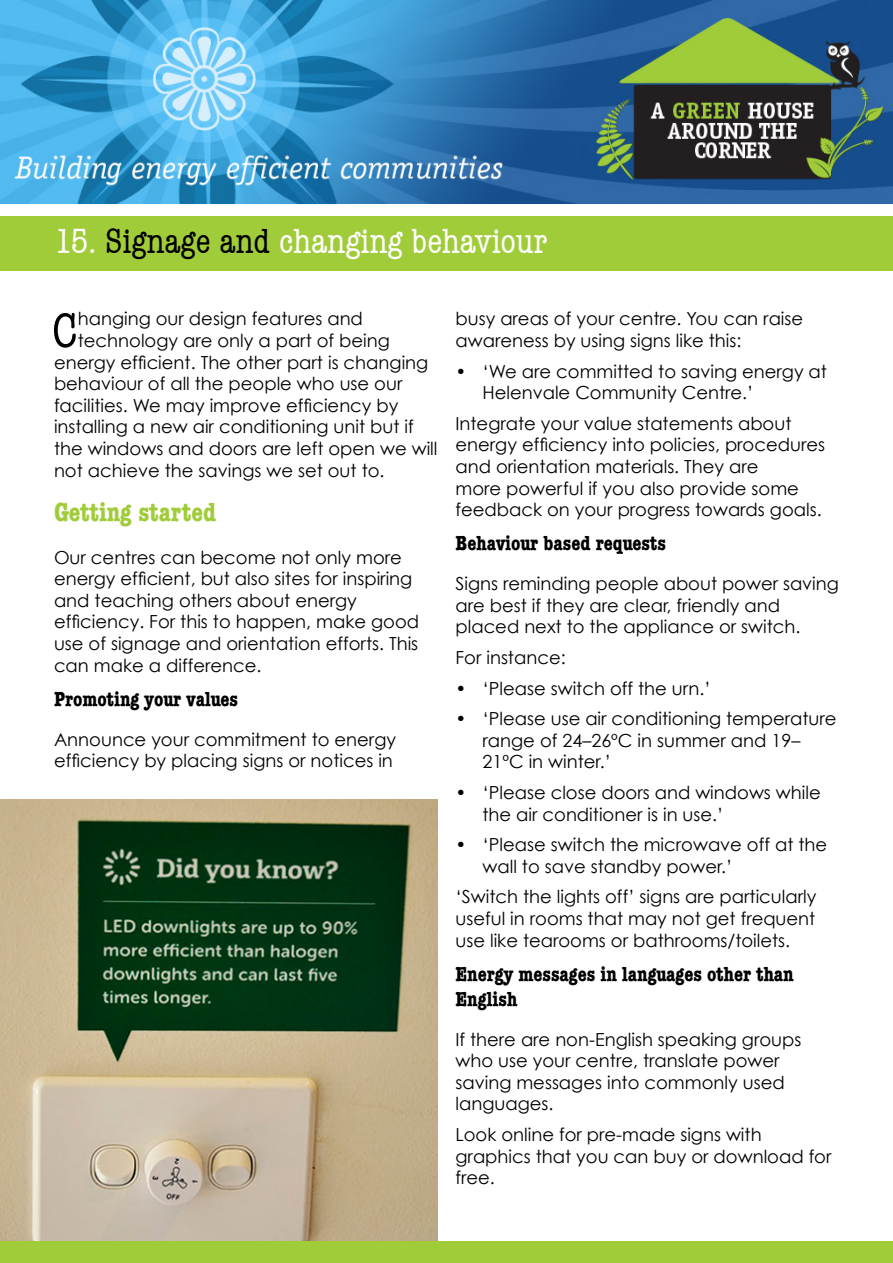
<style>
.page{position:relative;width:893px;height:1263px;background:#fff}
.page>*{position:absolute;margin:0;border:0;box-sizing:border-box;transform-origin:0 0}
.t1{font:condensed 50.25px "American Typewriter";color:#000}
.Heading_breakout_box{font:condensed 36px "American Typewriter";color:#fff}
.Heading_2{font:700 condensed 27px "American Typewriter";color:#a0cc3a}
.Heading_3{font:700 condensed 21px/25.2px "American Typewriter";color:#000}
.t2{font:18px/21.6px "Century Gothic";color:#000}
.s1{color:#000}
</style>
<div class="page">
<div style="left:0;top:217px;width:893px;height:54px;background:#a0cc3a"></div>
<img style="left:0;top:0;width:893px;height:204px">
<img style="left:0;top:799px;width:437px;height:442px">
<div style="left:0;top:1241px;width:893px;height:22px;background:#a0cc3a"></div>
<p class="Heading_breakout_box" style="left:54px;top:214px;width:495px">15. <span class="s1">Signage and</span> changing behaviour</p>
<p class="t1" style="left:52px;top:292px;width:27px">C</p>
<p class="t2" style="left:78px;top:308px;width:287px">hanging our design features and</p>
<p class="t2" style="left:78px;top:329px;width:314px">technology are only a part of being</p>
<p class="t2" style="left:54px;top:351px;width:376px">energy efficient. The other part is changing</p>
<p class="t2" style="left:54px;top:373px;width:350px">behaviour of all the people who use our</p>
<p class="t2" style="left:54px;top:394px;width:346px">facilities. We may improve efficiency by</p>
<p class="t2" style="left:54px;top:416px;width:361px">installing a new air conditioning unit but if</p>
<p class="t2" style="left:54px;top:437px;width:385px">the windows and doors are left open we will</p>
<p class="t2" style="left:54px;top:459px;width:332px">not achieve the savings we set out to.</p>
<p class="Heading_2" style="left:54px;top:490px;width:164px">Getting started</p>
<p class="t2" style="left:54px;top:546px;width:367px">Our centres can become not only more energy efficient, but also sites for inspiring and teaching others about energy efficiency. For this to happen, make good use of signage and orientation efforts. This can make a difference.</p>
<p class="Heading_3" style="left:54px;top:686px;width:185px">Promoting your values</p>
<p class="t2" style="left:54px;top:728px;width:344px">Announce your commitment to energy efficiency by placing signs or notices in</p>
<p class="t2" style="left:455px;top:308px;width:349px">busy areas of your centre. You can raise awareness by using signs like this:</p>
<p class="t2" style="left:482px;top:360px;width:346px;text-indent:-27px">• ‘We are committed to saving energy at<br>Helenvale Community Centre.’</p>
<p class="t2" style="left:455px;top:412px;width:371px">Integrate your value statements about energy efficiency into policies, procedures and orientation materials. They are<br>more powerful if you also provide some feedback on your progress towards goals.</p>
<p class="Heading_3" style="left:455px;top:530px;width:212px">Behaviour based requests</p>
<p class="t2" style="left:455px;top:572px;width:385px">Signs reminding people about power saving are best if they are clear, friendly and placed next to the appliance or switch.</p>
<p class="t2" style="left:455px;top:646px;width:112px">For instance:</p>
<p class="t2" style="left:455px;top:677px;width:257px">• ‘Please switch off the urn.’</p>
<p class="t2" style="left:482px;top:707px;width:356px;text-indent:-27px">• ‘Please use air conditioning temperature range of 24–26ºC in summer and 19–<br>21ºC in winter.’</p>
<p class="t2" style="left:482px;top:781px;width:340px;text-indent:-27px">• ‘Please close doors and windows while the air conditioner is in use.’</p>
<p class="t2" style="left:482px;top:833px;width:346px;text-indent:-27px">• ‘Please switch the microwave off at the wall to save standby power.’</p>
<p class="t2" style="left:455px;top:886px;width:362px;text-align:justify">‘Switch the lights off’ signs are particularly useful in rooms that may not get frequent use like tearooms or bathrooms/toilets.</p>
<p class="Heading_3" style="left:455px;top:961px;width:340px">Energy messages in languages other than<br>English</p>
<p class="t2" style="left:455px;top:1028px;width:347px">If there are non-English speaking groups who use your centre, translate power saving messages into commonly used languages.</p>
<p class="t2" style="left:455px;top:1123px;width:378px">Look online for pre-made signs with graphics that you can buy or download for free.</p>
</div>
